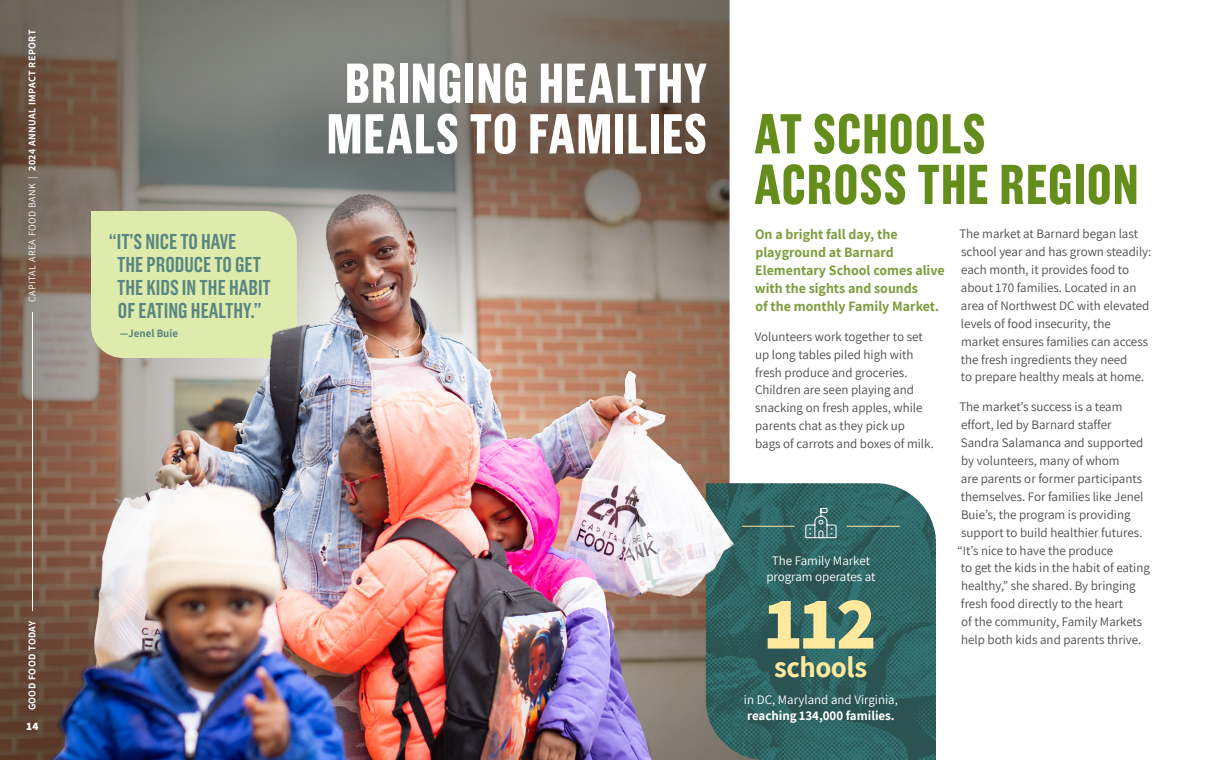
<style>
.page{position:relative;width:1220px;height:760px;background:#fff}
.page>*{position:absolute;margin:0;border:0;box-sizing:border-box;transform-origin:0 0}
.t1{font:800 75px "Assistant";color:#ffe99e}
.t2{font:700 56px/50.6px "Grotzec Cond";letter-spacing:.02em;color:#fff;text-align:center}
.t3{font:700 56px/50.6px "Grotzec Cond";letter-spacing:.02em;color:#658d1b}
.t4{font:700 29px "Assistant";letter-spacing:-.015em;color:#ffe99e}
.Quote_in_photo{font:600 21.5px/23px "Grotzec Cond";color:#588681}
.b1__intro_copy{font:700 14px/17.9px "Assistant";color:#7c9e3d}
.b1{font:13px/17.9px "Assistant";color:#4b4c4d}
.infographic__small_captions{font:13px/16px "Assistant";color:#fff}
.t5{font:800 11.3px "Assistant";color:#fff}
.Quote_in_photo_attribution{font:700 11px "Assistant";color:#588681}
.t6{font:700 10px "Assistant";letter-spacing:.04em;color:#fff}
.s1{font-weight:400}
.s2{font-weight:700}
</style>
<div class="page">
<img style="left:0;top:0;width:730px;height:760px">
<div style="left:91px;top:211px;width:139px;height:147px;background:#dfebac"></div>
<img style="left:706px;top:483px;width:230px;height:277px">
<hr style="left:742px;top:526px;width:53px;height:1px;background:#ffe99e">
<hr style="left:847px;top:526px;width:53px;height:1px;background:#ffe99e">
<svg style="left:805px;top:508px;width:32px;height:31px"></svg>
<img style="left:230px;top:186px;width:542px;height:447px">
<hr style="left:32px;top:312px;width:1px;height:299px;background:#fff">
<p class="t6" style="left:25px;top:302px;width:273px;rotate:-90deg"><span class="s1">CAPITAL AREA FOOD BANK |</span> 2024 ANNUAL IMPACT REPORT</p>
<p class="t6" style="left:25px;top:710px;width:91px;rotate:-90deg">GOOD FOOD TODAY</p>
<p class="t5" style="left:26px;top:718px;width:14px">14</p>
<p class="Quote_in_photo" style="left:117px;top:230px;width:155px;text-indent:-8px">“IT’S NICE TO HAVE<br>THE PRODUCE TO GET<br>THE KIDS IN THE HABIT<br>OF EATING HEALTHY.”</p>
<p class="Quote_in_photo_attribution" style="left:120px;top:326px;width:60px">—Jenel Buie</p>
<h1 class="t2" style="left:327px;top:57px;width:382px">BRINGING HEALTHY<br>MEALS TO FAMILIES</h1>
<h1 class="t3" style="left:754px;top:107px;width:386px">AT SCHOOLS<br>ACROSS THE REGION</h1>
<p class="b1__intro_copy" style="left:755px;top:225px;width:191px">On a bright fall day, the playground at Barnard<br>Elementary School comes alive with the sights and sounds<br>of the monthly Family Market.</p>
<p class="b1" style="left:755px;top:327px;width:181px">Volunteers work together to set up long tables piled high with fresh produce and groceries.<br>Children are seen playing and snacking on fresh apples, while parents chat as they pick up<br>bags of carrots and boxes of milk.</p>
<p class="infographic__small_captions" style="left:766px;top:552px;width:111px;text-align:center">The Family Market program operates at</p>
<p class="t1" style="left:765px;top:572px;width:113px">112</p>
<p class="t4" style="left:774px;top:648px;width:95px">schools</p>
<p class="infographic__small_captions" style="left:744px;top:691px;width:156px">in DC, Maryland and Virginia, <span class="s2">reaching 134,000 families.</span></p>
<p class="b1" style="left:959px;top:224px;width:194px">The market at Barnard began last school year and has grown steadily: each month, it provides food to about 170 families. Located in an area of Northwest DC with elevated levels of food insecurity, the<br>market ensures families can access the fresh ingredients they need<br>to prepare healthy meals at home.</p>
<p class="b1" style="left:958px;top:397px;width:194px">The market’s success is a team effort, led by Barnard staffer<br>Sandra Salamanca and supported by volunteers, many of whom<br>are parents or former participants themselves. For families like Jenel<br>Buie’s, the program is providing support to build healthier futures. “It’s nice to have the produce<br>to get the kids in the habit of eating healthy,” she shared. By bringing fresh food directly to the heart<br>of the community, Family Markets help both kids and parents thrive.</p>
</div>
